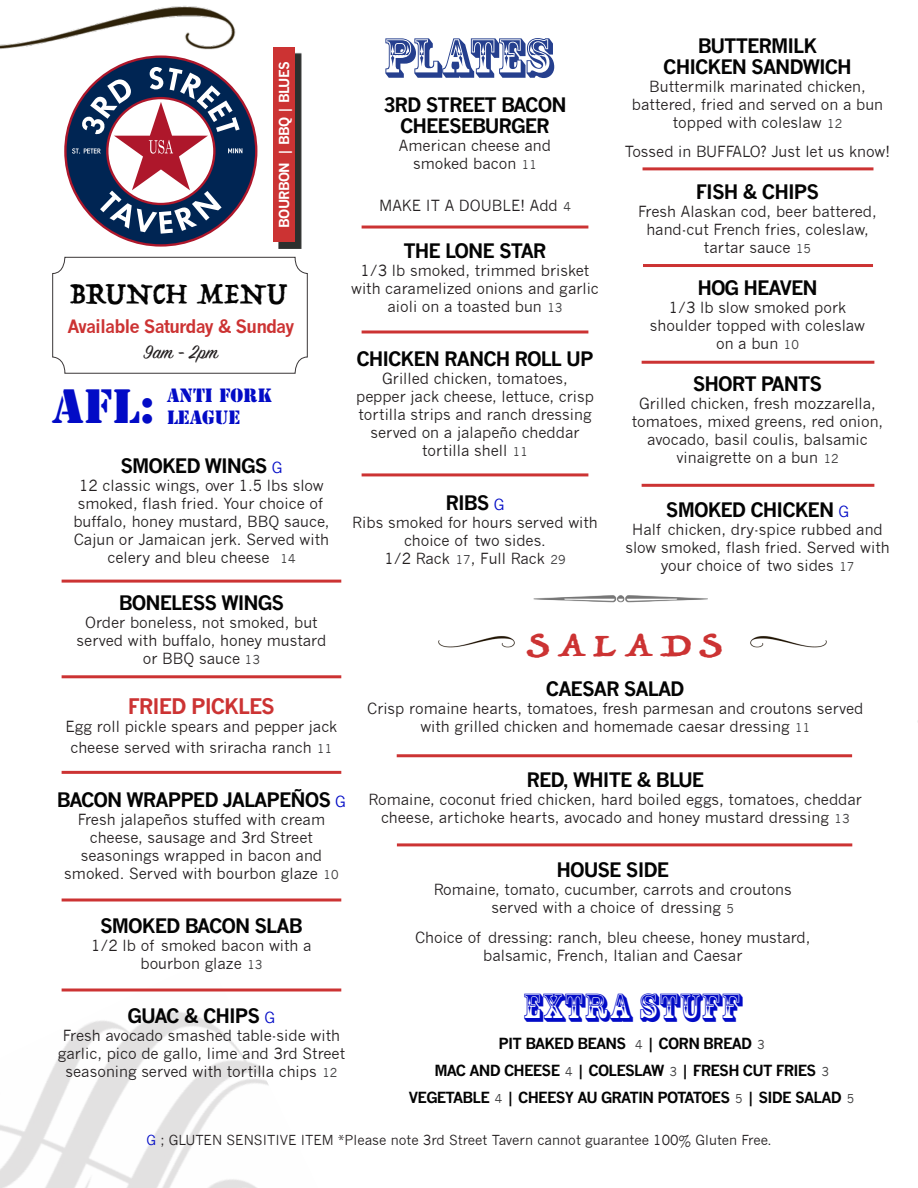
<style>
.page{position:relative;width:918px;height:1188px;background:#fff}
.page>*{position:absolute;margin:0;border:0;box-sizing:border-box;transform-origin:0 0}
.t1{font:52.5px "Rosewood Std";letter-spacing:-.005em;color:#253f8e}
.t2{font:45px "Stencil Std";color:#020bc6}
.t3{font:37.8px "Trattatello";letter-spacing:.15em;color:#c33;scale:1.25 1}
.t4{font:37.5px "Rosewood Std";color:#020bc6}
.t5{font:33px "Trattatello";color:#040404}
.t6{font:700 21px "News Gothic";letter-spacing:-.05em;color:#c33}
.t7{font:21px "Sign Painter House Script";color:#231f20}
.t8{font:700 19.5px/21px "News Gothic";letter-spacing:-.05em;color:#040404;text-align:center}
.t9{font:700 18px "News Gothic";letter-spacing:-.05em;color:#c33}
.t10{font:18px/21.6px "Stencil Std";color:#020bc6}
.t11{font:15px/18px "News Gothic";color:#231f20;text-align:center}
.t12{font:700 15px "News Gothic";letter-spacing:-.05em;color:#040404}
.t13{font:13.5px "News Gothic";color:#231f20}
.t14{font:700 13.5px "News Gothic";letter-spacing:-.05em;color:#fff}
.s1{font-size:12px;color:#3e3e3f}
.s2{font-weight:400;font-size:15px;color:#020bc6}
.s3{font-weight:400;font-size:12px;color:#3e3e3f}
.s4{color:#020bc6}
</style>
<div class="page">
<img style="left:0;top:6px;width:236px;height:50px">
<img style="left:0;top:988px;width:269px;height:200px">
<svg style="left:64px;top:56px;width:193px;height:191px"></svg>
<div style="left:278px;top:53px;width:24px;height:196px;background:#2d2f2e"></div>
<div style="left:273px;top:47px;width:22px;height:195px;background:#c33"></div>
<img style="left:533px;top:595px;width:175px;height:8px">
<hr style="left:62px;top:771px;width:279px;height:3px;background:#c33">
<svg style="left:62px;top:898px;width:279px;height:4px"></svg>
<svg style="left:62px;top:988px;width:279px;height:4px"></svg>
<hr style="left:362px;top:226px;width:226px;height:3px;background:#c33">
<hr style="left:62px;top:675px;width:279px;height:3px;background:#c33">
<hr style="left:643px;top:167px;width:230px;height:3px;background:#c33">
<hr style="left:642px;top:361px;width:232px;height:3px;background:#c33">
<hr style="left:397px;top:754px;width:455px;height:3px;background:#c33">
<hr style="left:362px;top:330px;width:226px;height:3px;background:#c33">
<svg style="left:52px;top:257px;width:256px;height:117px"></svg>
<hr style="left:643px;top:264px;width:230px;height:3px;background:#c33">
<img style="left:750px;top:636px;width:77px;height:12px">
<img style="left:438px;top:636px;width:77px;height:12px">
<hr style="left:362px;top:473px;width:226px;height:3px;background:#c33">
<hr style="left:642px;top:484px;width:232px;height:3px;background:#c33">
<hr style="left:397px;top:843px;width:455px;height:3px;background:#c33">
<hr style="left:62px;top:580px;width:279px;height:3px;background:#c33">
<p class="t1" style="left:384px;top:27px;width:171px">PLATES</p>
<p class="t8" style="left:663px;top:35px;width:190px">BUTTERMILK<br>CHICKEN SANDWICH</p>
<p class="t11" style="left:632px;top:78px;width:253px">Buttermilk marinated chicken, battered, fried and served on a bun topped with coleslaw <span class="s1">12</span></p>
<p class="t11" style="left:625px;top:143px;width:267px">Tossed in BUFFALO? Just let us know!</p>
<p class="t8" style="left:696px;top:181px;width:125px">FISH &amp; CHIPS</p>
<p class="t11" style="left:638px;top:203px;width:240px">Fresh Alaskan cod, beer battered, hand-cut French fries, coleslaw, tartar sauce <span class="s1">15</span></p>
<p class="t8" style="left:697px;top:277px;width:122px">HOG HEAVEN</p>
<p class="t11" style="left:650px;top:299px;width:217px">1/3 lb slow smoked pork shoulder topped with coleslaw on a bun <span class="s1">10</span></p>
<p class="t8" style="left:693px;top:373px;width:131px">SHORT PANTS</p>
<p class="t11" style="left:632px;top:395px;width:253px">Grilled chicken, fresh mozzarella, tomatoes, mixed greens, red onion, avocado, basil coulis, balsamic vinaigrette on a bun <span class="s1">12</span></p>
<p class="t8" style="left:666px;top:499px;width:185px">SMOKED CHICKEN <span class="s2">G</span></p>
<p class="t11" style="left:625px;top:521px;width:266px">Half chicken, dry-spice rubbed and slow smoked, flash fried. Served with your choice of two sides <span class="s1">17</span></p>
<p class="t14" style="left:276px;top:228px;width:168px;rotate:-90deg">BOURBON | BBQ | BLUES</p>
<p class="t8" style="left:383px;top:94px;width:185px">3RD STREET BACON<br>CHEESEBURGER</p>
<p class="t11" style="left:399px;top:137px;width:154px">American cheese and smoked bacon <span class="s1">11</span></p>
<p class="t11" style="left:379px;top:196px;width:193px">MAKE IT A DOUBLE! Add <span class="s1">4</span></p>
<p class="t8" style="left:403px;top:240px;width:145px">THE LONE STAR</p>
<p class="t11" style="left:351px;top:261px;width:249px">1/3 lb smoked, trimmed brisket with caramelized onions and garlic aioli on a toasted bun <span class="s1">13</span></p>
<p class="t8" style="left:356px;top:348px;width:239px">CHICKEN RANCH ROLL UP</p>
<p class="t11" style="left:356px;top:369px;width:239px">Grilled chicken, tomatoes, pepper jack cheese, lettuce, crisp tortilla strips and ranch dressing served on a jalapeño cheddar tortilla shell <span class="s1">11</span></p>
<p class="t8" style="left:445px;top:492px;width:61px">RIBS <span class="s2">G</span></p>
<p class="t11" style="left:352px;top:513px;width:247px">Ribs smoked for hours served with choice of two sides.<br>1/2 Rack <span class="s1">17</span>, Full Rack <span class="s1">29</span></p>
<p class="t5" style="left:70px;top:272px;width:219px">BRUNCH MENU</p>
<p class="t9" style="left:67px;top:316px;width:229px">Available Saturday &amp; Sunday</p>
<p class="t7" style="left:144px;top:339px;width:76px">9am - 2pm</p>
<p class="t2" style="left:52px;top:377px;width:105px">AFL:</p>
<p class="t10" style="left:167px;top:385px;width:107px">ANTI FORK<br>LEAGUE</p>
<p class="t8" style="left:120px;top:456px;width:164px">SMOKED WINGS <span class="s2">G</span></p>
<p class="t11" style="left:74px;top:477px;width:257px">12 classic wings, over 1.5 lbs slow smoked, flash fried. Your choice of buffalo, honey mustard, BBQ sauce, Cajun or Jamaican jerk. Served with celery and bleu cheese <span class="s1">14</span></p>
<p class="t8" style="left:119px;top:592px;width:167px">BONELESS WINGS</p>
<p class="t11" style="left:77px;top:614px;width:251px">Order boneless, not smoked, but served with buffalo, honey mustard or BBQ sauce <span class="s1">13</span></p>
<p class="t6" style="left:128px;top:693px;width:149px">FRIED PICKLES</p>
<p class="t11" style="left:65px;top:716px;width:273px;line-height:21.6px">Egg roll pickle spears and pepper jack cheese served with sriracha ranch <span class="s1">11</span></p>
<p class="t8" style="left:57px;top:789px;width:291px">BACON WRAPPED JALAPEÑOS <span class="s2">G</span></p>
<p class="t11" style="left:64px;top:811px;width:276px">Fresh jalapeños stuffed with cream cheese, sausage and 3rd Street seasonings wrapped in bacon and smoked. Served with bourbon glaze <span class="s1">10</span></p>
<p class="t8" style="left:100px;top:915px;width:204px">SMOKED BACON SLAB</p>
<p class="t11" style="left:91px;top:937px;width:222px">1/2 lb of smoked bacon with a bourbon glaze <span class="s1">13</span></p>
<p class="t8" style="left:128px;top:1005px;width:149px">GUAC &amp; CHIPS <span class="s2">G</span></p>
<p class="t11" style="left:58px;top:1027px;width:289px">Fresh avocado smashed table-side with garlic, pico de gallo, lime and 3rd Street seasoning served with tortilla chips <span class="s1">12</span></p>
<p class="t3" style="left:526px;top:621px;width:158px">SALADS</p>
<p class="t8" style="left:546px;top:678px;width:140px">CAESAR SALAD</p>
<p class="t11" style="left:367px;top:699px;width:498px">Crisp romaine hearts, tomatoes, fresh parmesan and croutons served with grilled chicken and homemade caesar dressing <span class="s1">11</span></p>
<p class="t8" style="left:526px;top:769px;width:179px">RED, WHITE &amp; BLUE</p>
<p class="t11" style="left:369px;top:791px;width:495px">Romaine, coconut fried chicken, hard boiled eggs, tomatoes, cheddar cheese, artichoke hearts, avocado and honey mustard dressing <span class="s1">13</span></p>
<p class="t8" style="left:556px;top:859px;width:114px">HOUSE SIDE</p>
<p class="t11" style="left:434px;top:881px;width:360px">Romaine, tomato, cucumber, carrots and croutons served with a choice of dressing <span class="s1">5</span></p>
<p class="t11" style="left:415px;top:929px;width:397px">Choice of dressing: ranch, bleu cheese, honey mustard, balsamic, French, Italian and Caesar</p>
<p class="t4" style="left:523px;top:986px;width:220px">EXTRA STUFF</p>
<p class="t12" style="left:499px;top:1035px;width:268px">PIT BAKED BEANS <span class="s3">4</span> | CORN BREAD <span class="s3">3</span></p>
<p class="t12" style="left:434px;top:1062px;width:396px">MAC AND CHEESE <span class="s3">4</span> | COLESLAW <span class="s3">3</span> | FRESH CUT FRIES <span class="s3">3</span></p>
<p class="t12" style="left:409px;top:1089px;width:447px">VEGETABLE <span class="s3">4</span> | CHEESY AU GRATIN POTATOES <span class="s3">5</span> | SIDE SALAD <span class="s3">5</span></p>
<p class="t13" style="left:147px;top:1133px;width:627px"><span class="s4">G</span> ; GLUTEN SENSITIVE ITEM *Please note 3rd Street Tavern cannot guarantee 100% Gluten Free.</p>
</div>
